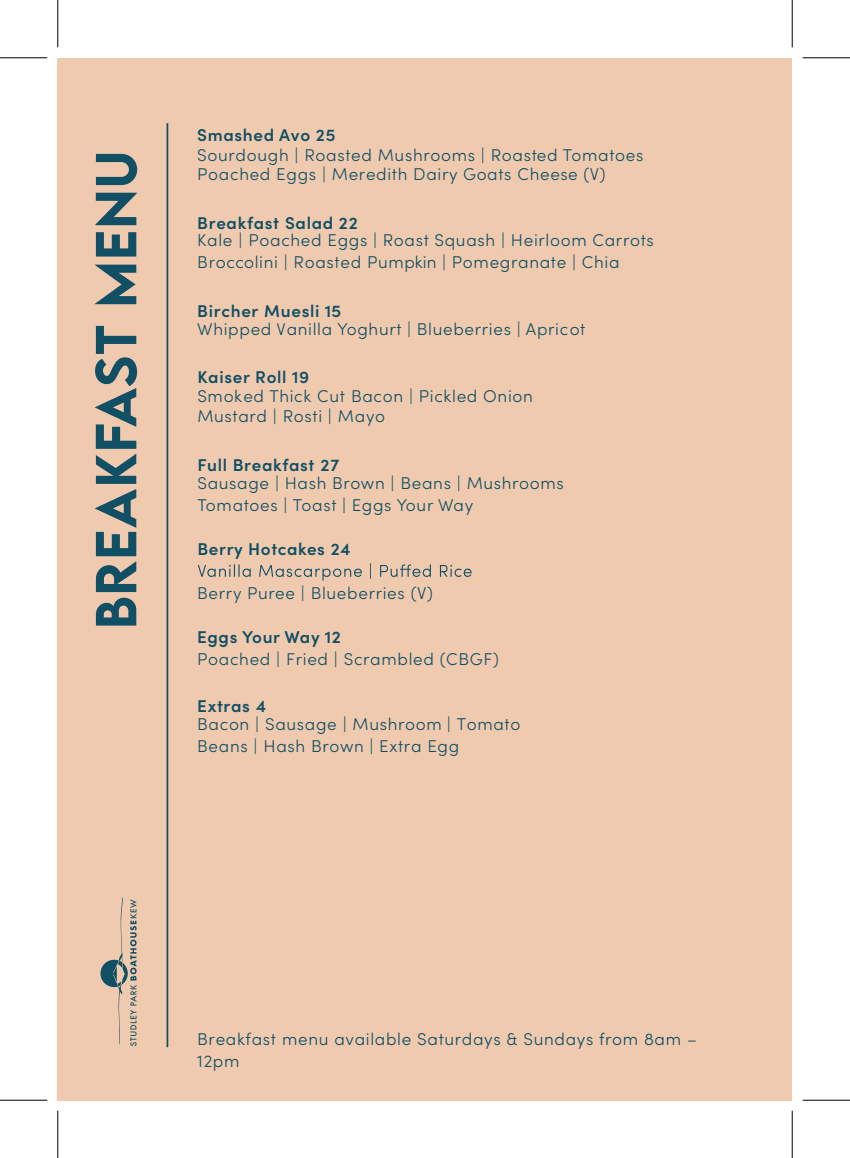
<style>
.page{position:relative;width:850px;height:1158px;background:#fff}
.page>*{position:absolute;margin:0;border:0;box-sizing:border-box;transform-origin:0 0}
.t1{font:500 51.27px "LEMONMILK";letter-spacing:.02em;color:#114f64}
.t2{font:300 17.15px/21.9px "Sofia Pro";letter-spacing:.04em;color:#114f64}
.t3{font:600 17.15px "Sofia Pro";letter-spacing:.04em;color:#114f64}
</style>
<div class="page">
<div style="left:58px;top:58px;width:734px;height:1041px;background:#efcaaf"></div>
<hr style="left:166px;top:123px;width:2px;height:924px;background:#114f64">
<svg style="left:100px;top:897px;width:37px;height:148px"></svg>
<svg style="left:198px;top:563px;width:273px;height:17px"></svg>
<hr style="left:0;top:57px;width:47px;height:1px;background:#000">
<hr style="left:802px;top:57px;width:48px;height:1px;background:#000">
<hr style="left:0;top:1099px;width:47px;height:1px;background:#000">
<hr style="left:802px;top:1099px;width:48px;height:1px;background:#000">
<hr style="left:57px;top:0;width:1px;height:47px;background:#000">
<hr style="left:57px;top:1110px;width:1px;height:47px;background:#000">
<hr style="left:792px;top:0;width:1px;height:47px;background:#000">
<hr style="left:792px;top:1110px;width:1px;height:47px;background:#000">
<h1 class="t1" style="left:82px;top:629px;width:480px;rotate:-90deg">BREAKFAST MENU</h1>
<p class="t3" style="left:197px;top:122px;width:140px">Smashed Avo 25</p>
<p class="t2" style="left:197px;top:144px;width:448px;line-height:19.6px">Sourdough | Roasted Mushrooms | Roasted Tomatoes<br>Poached Eggs | Meredith Dairy Goats Cheese (V)</p>
<p class="t3" style="left:197px;top:210px;width:162px">Breakfast Salad 22</p>
<p class="t2" style="left:197px;top:228px;width:458px">Kale | Poached Eggs | Roast Squash | Heirloom Carrots<br>Broccolini | Roasted Pumpkin | Pomegranate | Chia</p>
<p class="t3" style="left:197px;top:298px;width:145px">Bircher Muesli 15</p>
<p class="t2" style="left:197px;top:317px;width:389px">Whipped Vanilla Yoghurt | Blueberries | Apricot</p>
<p class="t3" style="left:197px;top:364px;width:113px">Kaiser Roll 19</p>
<p class="t2" style="left:197px;top:385px;width:337px;line-height:19.6px">Smoked Thick Cut Bacon | Pickled Onion<br>Mustard | Rosti | Mayo</p>
<p class="t3" style="left:197px;top:451px;width:143px">Full Breakfast 27</p>
<p class="t2" style="left:197px;top:471px;width:368px">Sausage | Hash Brown | Beans | Mushrooms<br>Tomatoes | Toast | Eggs Your Way</p>
<p class="t3" style="left:197px;top:535px;width:155px">Berry Hotcakes 24</p>
<p class="t2" style="left:197px;top:580px;width:237px">Berry Puree | Blueberries (V)</p>
<p class="t3" style="left:197px;top:623px;width:145px">Eggs Your Way 12</p>
<p class="t2" style="left:197px;top:646px;width:303px">Poached | Fried | Scrambled (CBGF)</p>
<p class="t3" style="left:197px;top:693px;width:70px">Extras 4</p>
<p class="t2" style="left:197px;top:711px;width:325px">Bacon | Sausage | Mushroom | Tomato<br>Beans | Hash Brown | Extra Egg</p>
<p class="t2" style="left:197px;top:1027px;width:501px">Breakfast menu available Saturdays &amp; Sundays from 8am –<br>12pm</p>
</div>
